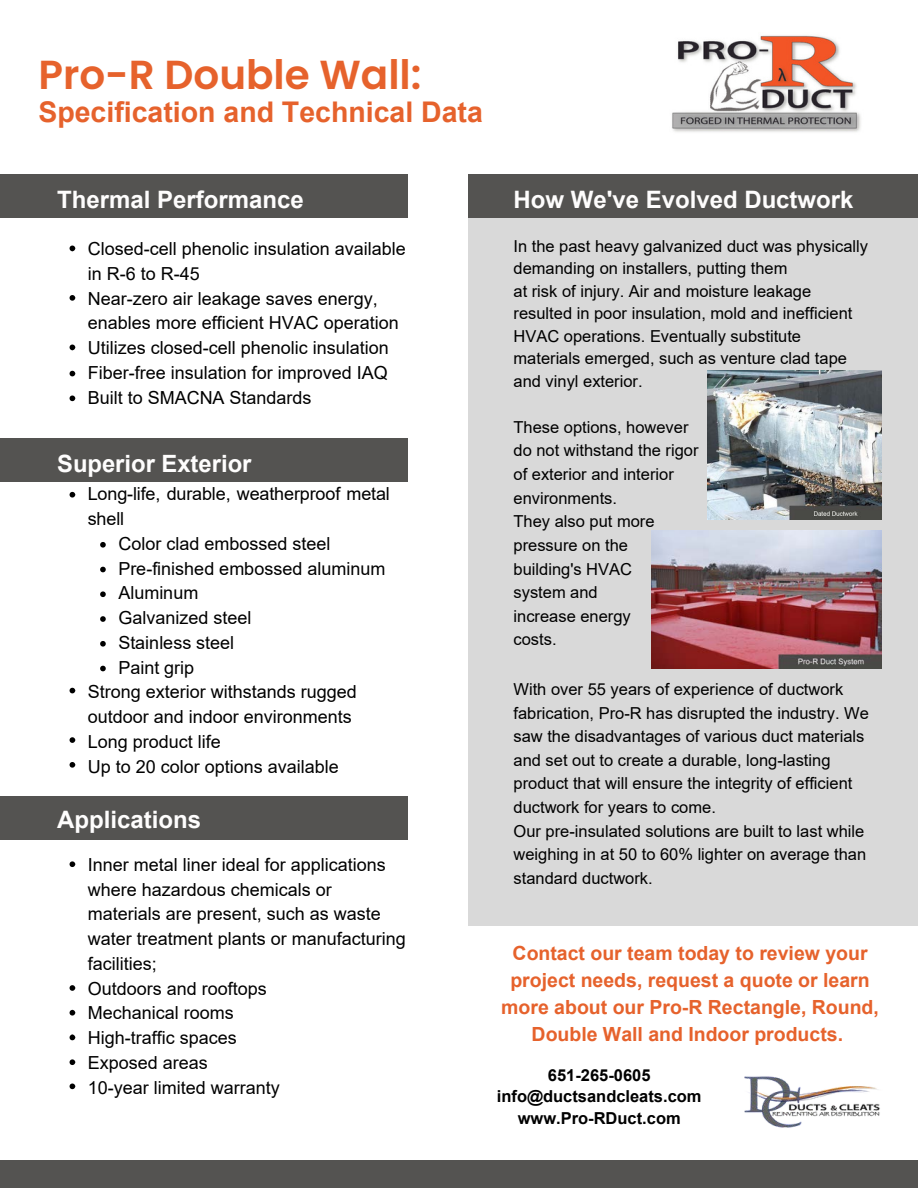
<style>
.page{position:relative;width:918px;height:1188px;background:#fff}
.page>*{position:absolute;margin:0;border:0;box-sizing:border-box;transform-origin:0 0}
.t1{font:600 40.5px "Poppins";color:#e6622c}
.t2{font:700 28.5px "Arial";color:#e6622c}
.t3{font:700 24px "Arial";color:#fefdfd}
.t4{font:700 23.85px "Arial";color:#fefdfd}
.t5{font:700 19.5px/27px "Arial";color:#e6622c;text-align:center}
.t6{font:18px/24.8px "Arial";color:#000}
.t7{font:16.5px/23.7px "Arial";color:#000}
.t8{font:700 16.5px/21.5px "Arial";color:#000;text-align:center}
</style>
<div class="page">
<div style="left:0;top:438px;width:408px;height:44px;background:#545351"></div>
<div style="left:0;top:796px;width:408px;height:44px;background:#545351"></div>
<div style="left:0;top:174px;width:407px;height:44px;background:#545351"></div>
<div style="left:468px;top:174px;width:450px;height:44px;background:#545351"></div>
<div style="left:468px;top:218px;width:450px;height:708px;background:#d9d9d9"></div>
<img style="left:744px;top:1076px;width:136px;height:52px">
<div style="left:0;top:1160px;width:918px;height:28px;background:#545351"></div>
<img style="left:708px;top:371px;width:174px;height:148px">
<img style="left:651px;top:530px;width:231px;height:138px">
<svg style="left:70px;top:246px;width:5px;height:5px"></svg>
<svg style="left:70px;top:295px;width:5px;height:6px"></svg>
<svg style="left:70px;top:345px;width:5px;height:5px"></svg>
<svg style="left:70px;top:371px;width:5px;height:5px"></svg>
<svg style="left:70px;top:396px;width:5px;height:5px"></svg>
<svg style="left:70px;top:492px;width:5px;height:6px"></svg>
<svg style="left:70px;top:688px;width:5px;height:5px"></svg>
<svg style="left:70px;top:737px;width:5px;height:6px"></svg>
<svg style="left:70px;top:762px;width:5px;height:6px"></svg>
<svg style="left:70px;top:861px;width:5px;height:6px"></svg>
<svg style="left:70px;top:985px;width:5px;height:6px"></svg>
<svg style="left:70px;top:1010px;width:5px;height:6px"></svg>
<svg style="left:70px;top:1035px;width:5px;height:5px"></svg>
<svg style="left:70px;top:1059px;width:5px;height:6px"></svg>
<svg style="left:70px;top:1084px;width:5px;height:5px"></svg>
<img style="left:672px;top:35px;width:189px;height:97px">
<svg style="left:100px;top:542px;width:6px;height:6px"></svg>
<svg style="left:100px;top:567px;width:6px;height:5px"></svg>
<svg style="left:100px;top:591px;width:6px;height:6px"></svg>
<svg style="left:100px;top:616px;width:6px;height:6px"></svg>
<svg style="left:100px;top:641px;width:6px;height:6px"></svg>
<svg style="left:100px;top:666px;width:6px;height:5px"></svg>
<p class="t1" style="left:38px;top:46px;width:385px">Pro-R Double Wall:</p>
<p class="t2" style="left:38px;top:96px;width:446px">Specification and Technical Data</p>
<p class="t3" style="left:57px;top:186px;width:248px">Thermal Performance</p>
<p class="t3" style="left:514px;top:186px;width:342px">How We've Evolved Ductwork</p>
<p class="t7" style="left:514px;top:235px;width:356px;line-height:22.5px">In the past heavy galvanized duct was physically demanding on installers, putting them</p>
<p class="t7" style="left:514px;top:279px;width:299px">at risk of injury. Air and moisture leakage</p>
<p class="t7" style="left:514px;top:302px;width:340px;line-height:22.5px">resulted in poor insulation, mold and inefficient<br>HVAC operations. Eventually substitute</p>
<p class="t7" style="left:514px;top:347px;width:335px">materials emerged, such as venture clad tape</p>
<p class="t7" style="left:514px;top:369px;width:131px">and vinyl exterior.</p>
<p class="t7" style="left:514px;top:415px;width:177px">These options, however</p>
<p class="t7" style="left:514px;top:439px;width:187px">do not withstand the rigor</p>
<p class="t7" style="left:514px;top:462px;width:162px">of exterior and interior</p>
<p class="t7" style="left:514px;top:486px;width:105px">environments.</p>
<p class="t7" style="left:514px;top:510px;width:143px">They also put more</p>
<p class="t7" style="left:514px;top:533px;width:116px">pressure on the</p>
<p class="t7" style="left:514px;top:557px;width:120px">building's HVAC</p>
<p class="t7" style="left:514px;top:581px;width:86px">system and</p>
<p class="t7" style="left:514px;top:604px;width:119px">increase energy</p>
<p class="t7" style="left:514px;top:628px;width:45px">costs.</p>
<p class="t7" style="left:514px;top:677px;width:357px">With over 55 years of experience of ductwork fabrication, Pro-R has disrupted the industry. We saw the disadvantages of various duct materials and set out to create a durable, long-lasting product that will ensure the integrity of efficient ductwork for years to come.</p>
<p class="t7" style="left:514px;top:819px;width:352px">Our pre-insulated solutions are built to last while</p>
<p class="t7" style="left:514px;top:843px;width:354px">weighing in at 50 to 60% lighter on average than</p>
<p class="t7" style="left:514px;top:866px;width:141px">standard ductwork.</p>
<p class="t6" style="left:88px;top:236px;width:320px">Closed-cell phenolic insulation available in R-6 to R-45</p>
<p class="t6" style="left:88px;top:286px;width:312px">Near-zero air leakage saves energy, enables more efficient HVAC operation<br>Utilizes closed-cell phenolic insulation</p>
<p class="t6" style="left:88px;top:360px;width:301px">Fiber-free insulation for improved IAQ<br>Built to SMACNA Standards</p>
<p class="t4" style="left:57px;top:451px;width:196px">Superior Exterior</p>
<p class="t6" style="left:88px;top:482px;width:304px">Long-life, durable, weatherproof metal shell</p>
<p class="t6" style="left:118px;top:531px;width:214px">Color clad embossed steel</p>
<p class="t6" style="left:118px;top:556px;width:269px">Pre-finished embossed aluminum</p>
<p class="t6" style="left:118px;top:581px;width:81px">Aluminum</p>
<p class="t6" style="left:118px;top:605px;width:135px">Galvanized steel</p>
<p class="t6" style="left:118px;top:630px;width:117px">Stainless steel</p>
<p class="t6" style="left:118px;top:655px;width:77px">Paint grip</p>
<p class="t6" style="left:88px;top:680px;width:270px">Strong exterior withstands rugged outdoor and indoor environments</p>
<p class="t6" style="left:88px;top:729px;width:135px">Long product life</p>
<p class="t6" style="left:88px;top:754px;width:252px">Up to 20 color options available</p>
<p class="t3" style="left:57px;top:806px;width:145px">Applications</p>
<p class="t6" style="left:88px;top:852px;width:299px">Inner metal liner ideal for applications where hazardous chemicals or</p>
<p class="t6" style="left:88px;top:902px;width:319px">materials are present, such as waste water treatment plants or manufacturing facilities;</p>
<p class="t6" style="left:88px;top:976px;width:180px">Outdoors and rooftops</p>
<p class="t6" style="left:88px;top:1001px;width:148px">Mechanical rooms</p>
<p class="t6" style="left:88px;top:1026px;width:150px">High-traffic spaces</p>
<p class="t6" style="left:88px;top:1050px;width:122px">Exposed areas</p>
<p class="t6" style="left:88px;top:1075px;width:193px">10-year limited warranty</p>
<p class="t5" style="left:501px;top:940px;width:379px">Contact our team today to review your project needs, request a quote or learn more about our Pro-R Rectangle, Round, Double Wall and Indoor products.</p>
<p class="t8" style="left:497px;top:1065px;width:206px">651-265-0605 info@ductsandcleats.com www.Pro-RDuct.com</p>
</div>
